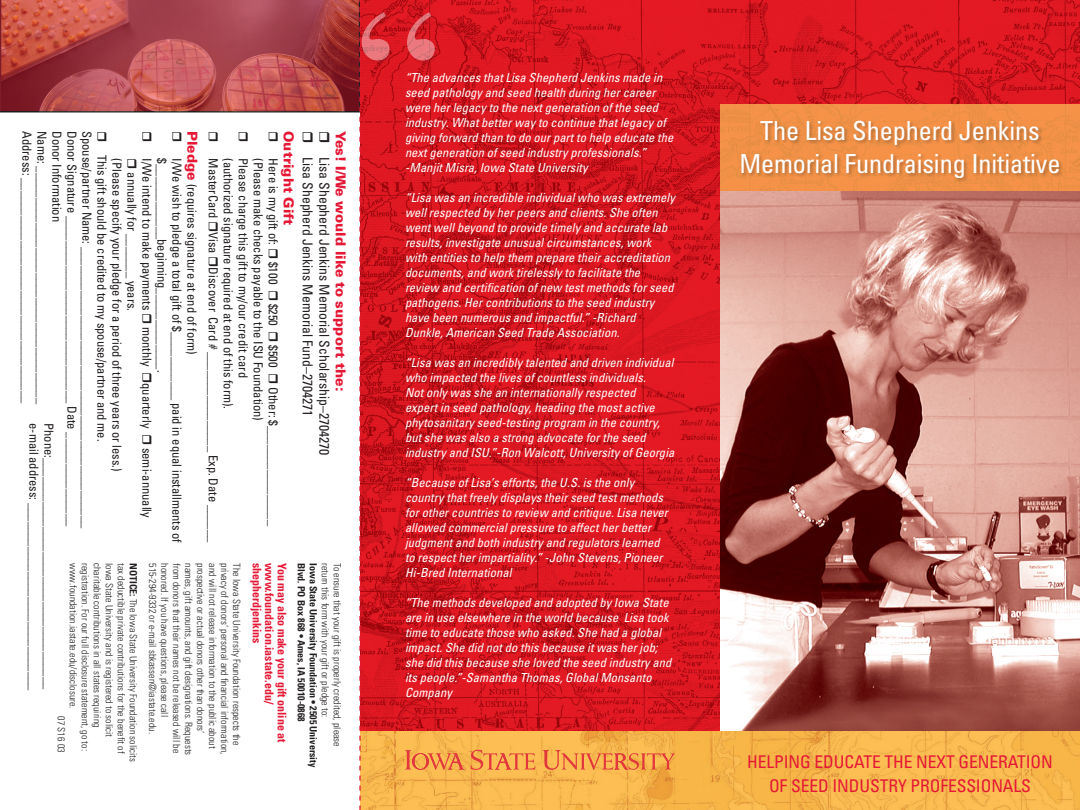
<style>
.page{position:relative;width:1080px;height:810px;background:#fff}
.page>*{position:absolute;margin:0;border:0;box-sizing:border-box;transform-origin:0 0}
.t1{font:197.5px "Times";color:#fff}
.t2{font:condensed 26.25px/32.5px "Univers";letter-spacing:-.005em;color:#fff;text-align:center}
.t3{font:condensed 17.5px/24px "Univers";letter-spacing:-.005em;color:#e51836;text-align:center}
.t4{font:condensed 13.75px/16.5px "Univers";color:#231f20}
.t5{font:900 13.75px "Univers";color:#e51836}
.t6{font:italic condensed 12.5px/15px "Univers";letter-spacing:.005em;color:#fff}
.t7{font:condensed 12.5px/15px "Univers";color:#231f20}
.t8{font:700 condensed 11.88px "Univers";color:#e51836}
.t9{font:300 condensed 10px "Univers";color:#231f20}
.t10{font:700 condensed 10px "Univers";color:#231f20}
.s1{font-family:"Minion Pro";font-stretch:normal}
.s2{font-weight:900;font-stretch:normal;font-size:13.75px;color:#e51836}
.s3{font-weight:700}
</style>
<div class="page">
<img style="left:361px;top:0;width:719px;height:732px">
<img style="left:720px;top:191px;width:360px;height:541px">
<img style="left:361px;top:732px;width:719px;height:78px">
<svg style="left:0;top:0;width:359px;height:111px;background:#b0484b"></svg>
<div style="left:361px;top:11px;width:79px;height:54px;background:#231f20;opacity:.3"></div>
<div style="left:720px;top:105px;width:360px;height:86px;background:linear-gradient(to right,#f29147,#f29147)"></div>
<div style="left:741px;top:120px;width:322px;height:63px;background:#231f20;opacity:.3"></div>
<svg style="left:405px;top:750px;width:59px;height:20px"></svg>
<svg style="left:471px;top:750px;width:65px;height:20px"></svg>
<svg style="left:543px;top:750px;width:132px;height:20px;background:#f3994a"></svg>
<svg style="left:359px;top:0;width:2px;height:810px"></svg>
<p class="t5" style="left:349px;top:131px;width:262px;rotate:90deg">Yes! I/We would like to support the:</p>
<p class="t7" style="left:34px;top:131px;width:274px;rotate:90deg">Address: ____________________________________</p>
<p class="t7" style="left:49px;top:131px;width:274px;rotate:90deg">Name: ______________________________________</p>
<p class="t7" style="left:64px;top:131px;width:92px;rotate:90deg">Donor Information</p>
<p class="t7" style="left:79px;top:131px;width:397px;rotate:90deg">Donor Signature ______________________________ Date _______________</p>
<p class="t7" style="left:94px;top:131px;width:399px;rotate:90deg">Spouse/partner Name: _____________________________________________</p>
<p class="t5" style="left:297px;top:131px;width:96px;rotate:90deg">Outright Gift</p>
<p class="t7" style="left:224px;top:131px;width:413px;line-height:21.5px;text-indent:28px;rotate:90deg">MasterCard Visa Discover Card # ________________ Exp. Date <span class="s1">______<br></span><span class="s2">Pledge</span> (requires signature at end of form)</p>
<p class="t7" style="left:109px;top:155px;width:288px;rotate:90deg">This gift should be credited to my spouse/partner and me.</p>
<p class="t4" style="left:333px;top:157px;width:300px;rotate:90deg">Lisa Shepherd Jenkins Memorial Scholarship–2704270<br>Lisa Shepherd Jenkins Memorial Fund–2704271</p>
<p class="t7" style="left:169px;top:158px;width:215px;rotate:90deg">$____________beginning_____________.</p>
<p class="t7" style="left:184px;top:158px;width:386px;rotate:90deg">I/We wish to pledge a total gift of $___________ paid in equal installments of</p>
<p class="t7" style="left:236px;top:158px;width:252px;rotate:90deg">(authorized signature required at end of this form).</p>
<p class="t7" style="left:251px;top:158px;width:221px;rotate:90deg">Please charge this gift to my/our credit card</p>
<p class="t7" style="left:281px;top:158px;width:369px;text-indent:228px;rotate:90deg">Other: $________________ (Please make checks payable to the ISU Foundation)</p>
<p class="t7" style="left:124px;top:158px;width:315px;rotate:90deg">(Please specify your pledge for a period of three years or less.)</p>
<p class="t7" style="left:281px;top:158px;width:88px;rotate:90deg">Here is my gift of:</p>
<p class="t7" style="left:281px;top:262px;width:24px;rotate:90deg">$100</p>
<p class="t7" style="left:281px;top:304px;width:24px;rotate:90deg">$250</p>
<p class="t7" style="left:281px;top:345px;width:24px;rotate:90deg">$500</p>
<p class="t7" style="left:154px;top:158px;width:153px;rotate:90deg">I/We intend to make payments</p>
<p class="t7" style="left:154px;top:327px;width:41px;rotate:90deg">monthly</p>
<p class="t7" style="left:154px;top:383px;width:47px;rotate:90deg">quarterly</p>
<p class="t7" style="left:154px;top:448px;width:72px;rotate:90deg">semi-annually</p>
<p class="t7" style="left:139px;top:172px;width:140px;rotate:90deg">annually for _______ years.</p>
<p class="t7" style="left:42px;top:423px;width:269px;rotate:90deg">e-mail address: ______________________________</p>
<p class="t7" style="left:57px;top:423px;width:267px;rotate:90deg">Phone:_____________________________________</p>
<p class="t9" style="left:139px;top:563px;width:200px;rotate:90deg"><span class="s3">NOTICE:</span> The Iowa State University Foundation solicits</p>
<p class="t9" style="left:159px;top:563px;width:172px;rotate:90deg">515-294-9332 or e-mail sbkassen@iastate.edu.</p>
<p class="t9" style="left:171px;top:563px;width:155px;rotate:90deg">honored. If you have questions, please call</p>
<p class="t9" style="left:183px;top:563px;width:191px;rotate:90deg">from donors that their names not be released will be</p>
<p class="t9" style="left:195px;top:563px;width:194px;rotate:90deg">names, gift amounts, and gift designations. Requests</p>
<p class="t9" style="left:207px;top:563px;width:172px;rotate:90deg">prospective or actual donors other than donors’</p>
<p class="t9" style="left:219px;top:563px;width:187px;rotate:90deg">and will not release information to the public about</p>
<p class="t9" style="left:231px;top:563px;width:193px;rotate:90deg">privacy of donors’ personal and financial information,</p>
<p class="t9" style="left:243px;top:563px;width:184px;rotate:90deg">The Iowa State University Foundation respects the</p>
<p class="t8" style="left:264px;top:563px;width:82px;rotate:90deg">shepherdjenkins</p>
<p class="t8" style="left:277px;top:563px;width:143px;rotate:90deg">www.foundation.iastate.edu/</p>
<p class="t8" style="left:289px;top:563px;width:181px;rotate:90deg">You may also make your gift online at</p>
<p class="t9" style="left:79px;top:563px;width:147px;rotate:90deg">www.foundation.iastate.edu/disclosure.</p>
<p class="t9" style="left:91px;top:563px;width:189px;rotate:90deg">registration. For our full disclosure statement, go to:</p>
<p class="t9" style="left:103px;top:563px;width:166px;rotate:90deg">charitable contributions in all states requiring</p>
<p class="t9" style="left:115px;top:563px;width:175px;rotate:90deg">Iowa State University and is registered to solicit</p>
<p class="t9" style="left:127px;top:563px;width:192px;rotate:90deg">tax deductible private contributions for the benefit of</p>
<p class="t10" style="left:308px;top:563px;width:160px;rotate:90deg">Blvd. PO Box 868 • Ames, IA 50010-0868</p>
<p class="t10" style="left:320px;top:563px;width:206px;rotate:90deg">Iowa State University Foundation • 2505 University</p>
<p class="t9" style="left:331px;top:563px;width:156px;rotate:90deg">return this form with your gift or pledge to:</p>
<p class="t9" style="left:343px;top:563px;width:185px;rotate:90deg">To ensure that your gift is properly credited, please</p>
<p class="t9" style="left:67px;top:716px;width:38px;rotate:90deg">07 S16 03</p>
<h1 class="t1" style="left:356px;top:-46px;width:89px">“</h1>
<p class="t6" style="left:405px;top:70px;width:270px">“The advances that Lisa Shepherd Jenkins made in seed pathology and seed health during her career were her legacy to the next generation of the seed industry. What better way to continue that legacy of giving forward than to do our part to help educate the next generation of seed industry professionals.” -Manjit Misra, Iowa State University</p>
<p class="t6" style="left:405px;top:190px;width:271px">“Lisa was an incredible individual who was extremely well respected by her peers and clients. She often went well beyond to provide timely and accurate lab results, investigate unusual circumstances, work with entities to help them prepare their accreditation documents, and work tirelessly to facilitate the review and certification of new test methods for seed pathogens. Her contributions to the seed industry have been numerous and impactful.” -Richard Dunkle, American Seed Trade Association.</p>
<p class="t6" style="left:405px;top:355px;width:271px">“Lisa was an incredibly talented and driven individual who impacted the lives of countless individuals.<br>Not only was she an internationally respected<br>expert in seed pathology, heading the most active phytosanitary seed-testing program in the country, but she was also a strong advocate for the seed industry and ISU.”-Ron Walcott, University of Georgia</p>
<p class="t6" style="left:405px;top:475px;width:265px">“Because of Lisa’s efforts, the U.S. is the only country that freely displays their seed test methods for other countries to review and critique. Lisa never allowed commercial pressure to affect her better judgment and both industry and regulators learned to respect her impartiality.” -John Stevens, Pioneer Hi-Bred International</p>
<p class="t6" style="left:405px;top:595px;width:268px">“The methods developed and adopted by Iowa State are in use elsewhere in the world because Lisa took time to educate those who asked. She had a global impact. She did not do this because it was her job; she did this because she loved the seed industry and its people.”-Samantha Thomas, Global Monsanto Company</p>
<h2 class="t2" style="left:739px;top:114px;width:323px">The Lisa Shepherd Jenkins<br>Memorial Fundraising Initiative</h2>
<h3 class="t3" style="left:747px;top:750px;width:307px">HELPING EDUCATE THE NEXT GENERATION<br>OF SEED INDUSTRY PROFESSIONALS</h3>
</div>
